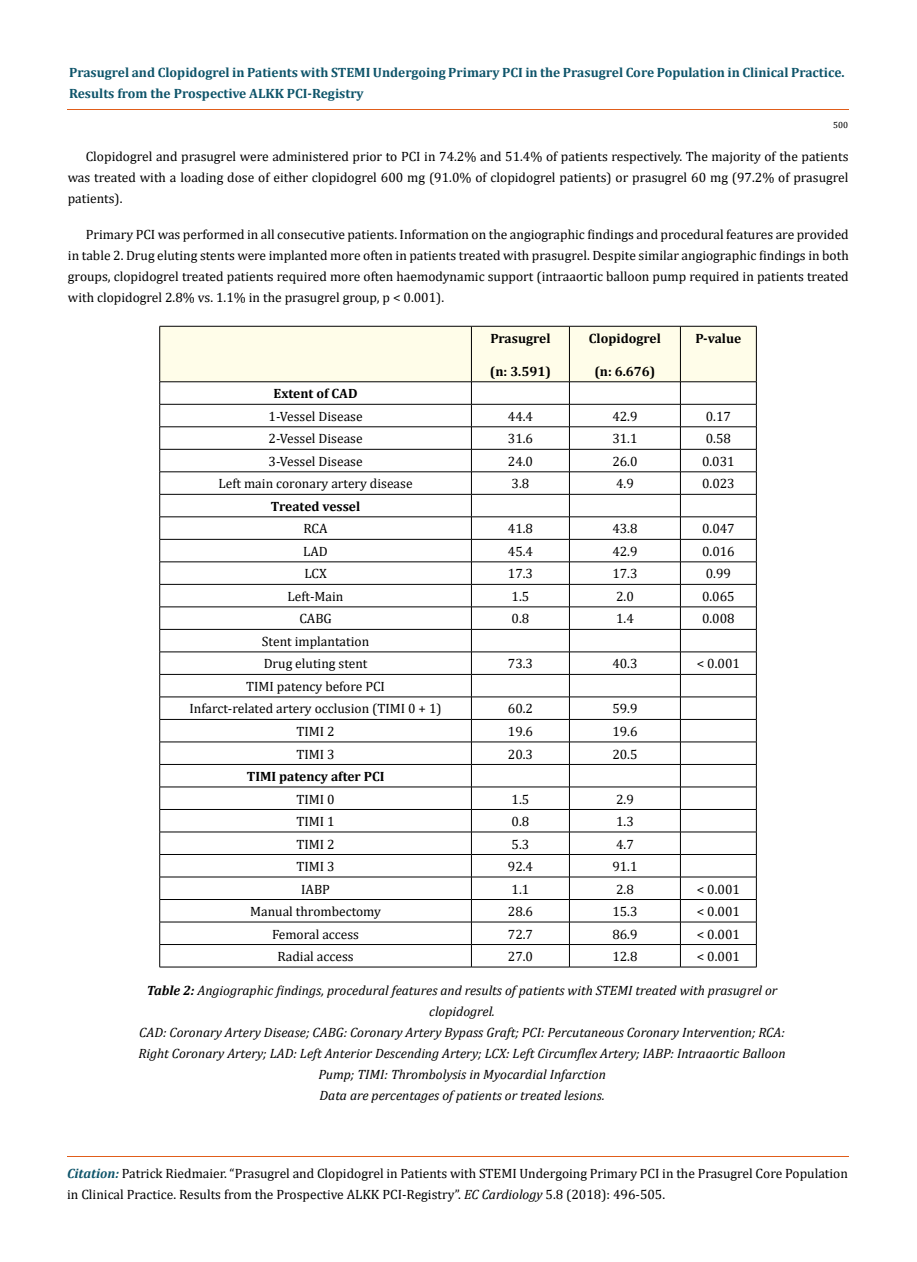
<style>
.page{position:relative;width:917px;height:1262px;background:#fff}
.page>*{position:absolute;margin:0;border:0;box-sizing:border-box;transform-origin:0 0}
.t1{font:13.5px/21px "Cambria";color:#000}
.t2{font:italic 13.5px/21px "Cambria";color:#000;text-align:center}
.t3{font:700 13.5px/21px "Cambria";color:#0e546a}
.t4{font:700 13.5px "Cambria";color:#000}
.t5{font:9px "Cambria";color:#000}
.s1{font-weight:700}
.s2{font-weight:700;font-style:italic;color:#0e546a}
.s3{font-style:italic}
</style>
<div class="page">
<hr style="left:68px;top:109px;width:781px;height:1px;background:#e05d1a">
<svg style="left:159px;top:326px;width:598px;height:640px"></svg>
<hr style="left:159px;top:966px;width:312px;height:1px;background:#000">
<hr style="left:471px;top:966px;width:98px;height:1px;background:#000">
<hr style="left:569px;top:966px;width:111px;height:1px;background:#000">
<hr style="left:680px;top:966px;width:76px;height:1px;background:#000">
<p class="t3" style="left:69px;top:61px;width:777px">Prasugrel and Clopidogrel in Patients with STEMI Undergoing Primary PCI in the Prasugrel Core Population in Clinical Practice.<br>Results from the Prospective ALKK PCI-Registry</p>
<p class="t5" style="left:833px;top:120px;width:16px">500</p>
<p class="t1" style="left:68px;top:146px;width:782px;text-align:justify;text-indent:18px">Clopidogrel and prasugrel were administered prior to PCI in 74.2% and 51.4% of patients respectively. The majority of the patients was treated with a loading dose of either clopidogrel 600 mg (91.0% of clopidogrel patients) or prasugrel 60 mg (97.2% of prasugrel patients).</p>
<p class="t1" style="left:68px;top:224px;width:782px;text-align:justify;text-indent:18px">Primary PCI was performed in all consecutive patients. Information on the angiographic findings and procedural features are provided in table 2. Drug eluting stents were implanted more often in patients treated with prasugrel. Despite similar angiographic findings in both groups, clopidogrel treated patients required more often haemodynamic support (intraaortic balloon pump required in patients treated with clopidogrel 2.8% vs. 1.1% in the prasugrel group, p &lt; 0.001).</p>
<p class="t4" style="left:490px;top:329px;width:62px">Prasugrel</p>
<p class="t4" style="left:490px;top:361px;width:63px">(n: 3.591)</p>
<p class="t4" style="left:589px;top:329px;width:74px">Clopidogrel</p>
<p class="t4" style="left:594px;top:361px;width:63px">(n: 6.676)</p>
<p class="t4" style="left:695px;top:329px;width:47px">P-value</p>
<p class="t4" style="left:273px;top:384px;width:85px">Extent of CAD</p>
<p class="t1" style="left:268px;top:405px;width:96px">1-Vessel Disease</p>
<p class="t1" style="left:508px;top:405px;width:27px">44.4</p>
<p class="t1" style="left:612px;top:405px;width:27px">42.9</p>
<p class="t1" style="left:705px;top:405px;width:27px">0.17</p>
<p class="t1" style="left:268px;top:428px;width:96px">2-Vessel Disease</p>
<p class="t1" style="left:508px;top:428px;width:27px">31.6</p>
<p class="t1" style="left:612px;top:428px;width:27px">31.1</p>
<p class="t1" style="left:705px;top:428px;width:27px">0.58</p>
<p class="t1" style="left:268px;top:450px;width:96px">3-Vessel Disease</p>
<p class="t1" style="left:508px;top:450px;width:27px">24.0</p>
<p class="t1" style="left:612px;top:450px;width:27px">26.0</p>
<p class="t1" style="left:702px;top:450px;width:34px">0.031</p>
<p class="t1" style="left:218px;top:473px;width:195px">Left main coronary artery disease</p>
<p class="t1" style="left:511px;top:473px;width:19px">3.8</p>
<p class="t1" style="left:616px;top:473px;width:19px">4.9</p>
<p class="t1" style="left:702px;top:473px;width:34px">0.023</p>
<p class="t4" style="left:271px;top:497px;width:91px">Treated vessel</p>
<p class="t1" style="left:303px;top:518px;width:26px">RCA</p>
<p class="t1" style="left:508px;top:518px;width:27px">41.8</p>
<p class="t1" style="left:612px;top:518px;width:27px">43.8</p>
<p class="t1" style="left:702px;top:518px;width:34px">0.047</p>
<p class="t1" style="left:303px;top:541px;width:26px">LAD</p>
<p class="t1" style="left:508px;top:541px;width:27px">45.4</p>
<p class="t1" style="left:612px;top:541px;width:27px">42.9</p>
<p class="t1" style="left:702px;top:541px;width:34px">0.016</p>
<p class="t1" style="left:304px;top:563px;width:24px">LCX</p>
<p class="t1" style="left:508px;top:563px;width:27px">17.3</p>
<p class="t1" style="left:612px;top:563px;width:27px">17.3</p>
<p class="t1" style="left:705px;top:563px;width:27px">0.99</p>
<p class="t1" style="left:287px;top:586px;width:57px">Left-Main</p>
<p class="t1" style="left:511px;top:586px;width:19px">1.5</p>
<p class="t1" style="left:616px;top:586px;width:19px">2.0</p>
<p class="t1" style="left:702px;top:586px;width:34px">0.065</p>
<p class="t1" style="left:299px;top:608px;width:34px">CABG</p>
<p class="t1" style="left:511px;top:608px;width:19px">0.8</p>
<p class="t1" style="left:616px;top:608px;width:19px">1.4</p>
<p class="t1" style="left:702px;top:608px;width:34px">0.008</p>
<p class="t1" style="left:262px;top:630px;width:109px;line-height:22.5px">Stent implantation<br>Drug eluting stent</p>
<p class="t1" style="left:508px;top:653px;width:27px">73.3</p>
<p class="t1" style="left:612px;top:653px;width:27px">40.3</p>
<p class="t1" style="left:696px;top:653px;width:45px">&lt; 0.001</p>
<p class="t1" style="left:189px;top:675px;width:253px;line-height:22.5px;text-align:center">TIMI patency before PCI<br>Infarct-related artery occlusion (TIMI 0 + 1)</p>
<p class="t1" style="left:508px;top:698px;width:27px">60.2</p>
<p class="t1" style="left:612px;top:698px;width:27px">59.9</p>
<p class="t1" style="left:296px;top:721px;width:40px">TIMI 2</p>
<p class="t1" style="left:508px;top:721px;width:27px">19.6</p>
<p class="t1" style="left:612px;top:721px;width:27px">19.6</p>
<p class="t1" style="left:296px;top:743px;width:40px">TIMI 3</p>
<p class="t1" style="left:508px;top:743px;width:27px">20.3</p>
<p class="t1" style="left:612px;top:743px;width:27px">20.5</p>
<p class="t4" style="left:247px;top:767px;width:139px">TIMI patency after PCI</p>
<p class="t1" style="left:296px;top:788px;width:40px">TIMI 0</p>
<p class="t1" style="left:511px;top:788px;width:19px">1.5</p>
<p class="t1" style="left:616px;top:788px;width:19px">2.9</p>
<p class="t1" style="left:296px;top:811px;width:40px">TIMI 1</p>
<p class="t1" style="left:511px;top:811px;width:19px">0.8</p>
<p class="t1" style="left:616px;top:811px;width:19px">1.3</p>
<p class="t1" style="left:296px;top:833px;width:40px">TIMI 2</p>
<p class="t1" style="left:511px;top:833px;width:19px">5.3</p>
<p class="t1" style="left:616px;top:833px;width:19px">4.7</p>
<p class="t1" style="left:296px;top:856px;width:40px">TIMI 3</p>
<p class="t1" style="left:508px;top:856px;width:27px">92.4</p>
<p class="t1" style="left:612px;top:856px;width:27px">91.1</p>
<p class="t1" style="left:301px;top:878px;width:30px">IABP</p>
<p class="t1" style="left:511px;top:878px;width:19px">1.1</p>
<p class="t1" style="left:616px;top:878px;width:19px">2.8</p>
<p class="t1" style="left:696px;top:878px;width:45px">&lt; 0.001</p>
<p class="t1" style="left:250px;top:901px;width:132px">Manual thrombectomy</p>
<p class="t1" style="left:508px;top:901px;width:27px">28.6</p>
<p class="t1" style="left:612px;top:901px;width:27px">15.3</p>
<p class="t1" style="left:696px;top:901px;width:45px">&lt; 0.001</p>
<p class="t1" style="left:272px;top:923px;width:88px">Femoral access</p>
<p class="t1" style="left:508px;top:923px;width:27px">72.7</p>
<p class="t1" style="left:612px;top:923px;width:27px">86.9</p>
<p class="t1" style="left:696px;top:923px;width:45px">&lt; 0.001</p>
<p class="t1" style="left:277px;top:946px;width:78px">Radial access</p>
<p class="t1" style="left:508px;top:946px;width:27px">27.0</p>
<p class="t1" style="left:612px;top:946px;width:27px">12.8</p>
<p class="t1" style="left:696px;top:946px;width:45px">&lt; 0.001</p>
<p class="t2" style="left:139px;top:979px;width:648px"><span class="s1">Table 2:</span> Angiographic findings, procedural features and results of patients with STEMI treated with prasugrel or clopidogrel.<br>CAD: Coronary Artery Disease; CABG: Coronary Artery Bypass Graft; PCI: Percutaneous Coronary Intervention; RCA:<br>Right Coronary Artery; LAD: Left Anterior Descending Artery; LCX: Left Circumflex Artery; IABP: Intraaortic Balloon Pump; TIMI: Thrombolysis in Myocardial Infarction<br>Data are percentages of patients or treated lesions.</p>
<p class="t1" style="left:67px;top:1163px;width:782px"><span class="s2">Citation:</span> Patrick Riedmaier. “Prasugrel and Clopidogrel in Patients with STEMI Undergoing Primary PCI in the Prasugrel Core Population in Clinical Practice. Results from the Prospective ALKK PCI-Registry”. <span class="s3">EC Cardiology</span> 5.8 (2018): 496-505.</p>
</div>
